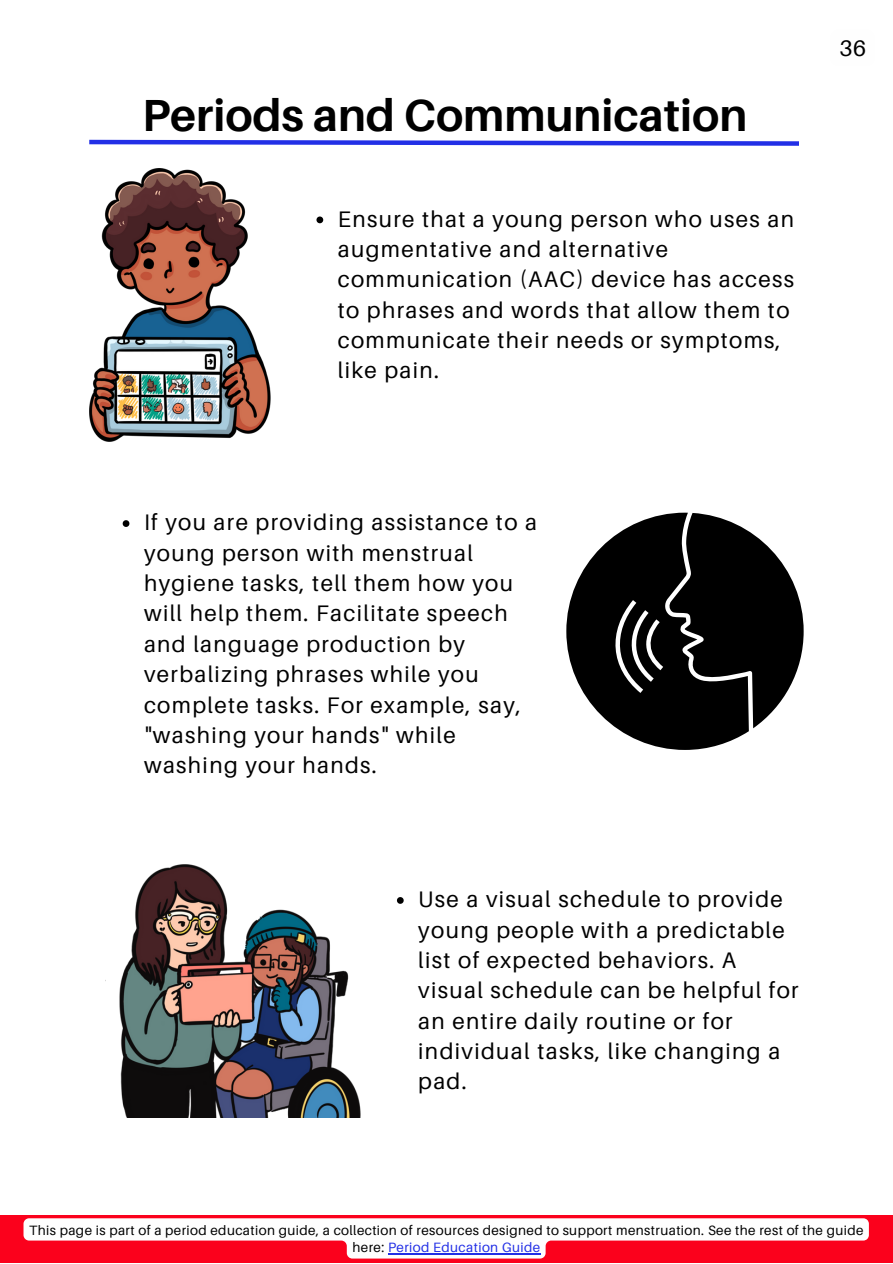
<style>
.page{position:relative;width:893px;height:1264px;background:#fff}
.page>*{position:absolute;margin:0;border:0;box-sizing:border-box;transform-origin:0 0}
.t1{font:700 45px "Aileron";color:#000}
.t2{font:22.5px/30.3px "Aileron";letter-spacing:.06em;color:#000}
.t3{font:13.5px/18px "Aileron";letter-spacing:.03em;color:#000;text-align:center}
.s1{color:#222fe6}
</style>
<div class="page">
<svg style="left:89px;top:139px;width:710px;height:7px"></svg>
<img style="left:89px;top:168px;width:181px;height:273px">
<svg style="left:566px;top:512px;width:237px;height:238px"></svg>
<svg style="left:316px;top:216px;width:7px;height:7px"></svg>
<svg style="left:123px;top:520px;width:6px;height:7px"></svg>
<svg style="left:397px;top:897px;width:6px;height:6px"></svg>
<img style="left:119px;top:864px;width:241px;height:253px">
<div style="left:0;top:1215px;width:892px;height:47px;background:#fb011c"></div>
<svg style="left:23px;top:1218px;width:845px;height:40px"></svg>
<hr style="left:388px;top:1253px;width:152px;height:1px;background:#222fe6">
<h1 class="t1" style="left:142px;top:87px;width:606px">Periods and Communication</h1>
<p class="t2" style="left:338px;top:203px;width:458px">Ensure that a young person who uses an augmentative and alternative communication (AAC) device has access to phrases and words that allow them to communicate their needs or symptoms, like pain.</p>
<p class="t2" style="left:839px;top:32px;width:28px">36</p>
<p class="t2" style="left:144px;top:507px;width:394px">If you are providing assistance to a young person with menstrual hygiene tasks, tell them how you will help them. Facilitate speech and language production by verbalizing phrases while you complete tasks. For example, say, "washing your hands" while washing your hands.</p>
<p class="t2" style="left:418px;top:883px;width:382px">Use a visual schedule to provide young people with a predictable list of expected behaviors. A visual schedule can be helpful for an entire daily routine or for individual tasks, like changing a pad.</p>
<p class="t3" style="left:29px;top:1220px;width:835px">This page is part of a period education guide, a collection of resources designed to support menstruation. See the rest of the guide here: <span class="s1">Period Education Guide</span></p>
</div>
